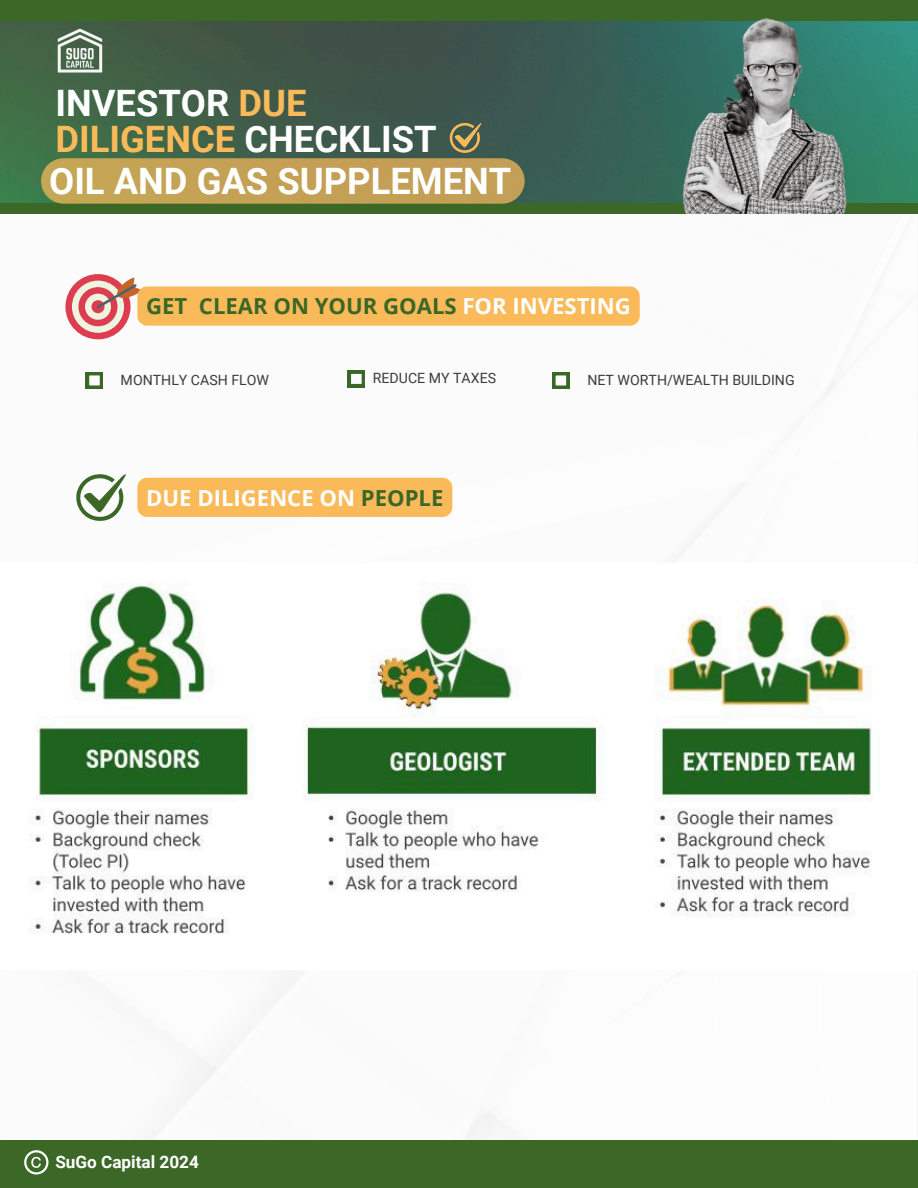
<style>
.page{position:relative;width:918px;height:1188px;background:#fff}
.page>*{position:absolute;margin:0;border:0;box-sizing:border-box;transform-origin:0 0}
.t1{font:700 36.45px/36.2px "Roboto";color:#fff}
.t2{font:700 22.05px "Open Sans";color:#3b6727}
.t3{font:700 22.05px "Open Sans";color:#fff}
.t4{font:700 17.1px "Roboto";color:#fff}
.t5{font:14.1px "Roboto";color:#3d3b3a}
.s1{color:#faba59}
.s2{color:#fff}
.s3{color:#3b6727}
</style>
<div class="page">
<img style="left:0;top:21px;width:646px;height:183px">
<div style="left:0;top:0;width:918px;height:21px;background:#3b6727"></div>
<div style="left:0;top:204px;width:918px;height:10px;background:#3b6727"></div>
<svg style="left:86px;top:372px;width:17px;height:17px"></svg>
<svg style="left:348px;top:371px;width:17px;height:16px"></svg>
<svg style="left:552px;top:372px;width:17px;height:17px"></svg>
<div style="left:0;top:1140px;width:918px;height:48px;background:#3b6727"></div>
<svg style="left:24px;top:1150px;width:24px;height:25px"></svg>
<img style="left:646px;top:18px;width:272px;height:196px">
<img style="left:35px;top:584px;width:837px;height:350px">
<svg style="left:76px;top:474px;width:50px;height:47px"></svg>
<svg style="left:65px;top:274px;width:575px;height:65px"></svg>
<div style="left:137px;top:478px;width:315px;height:39px;background:#faba59;border-radius:10px"></div>
<img style="left:37px;top:21px;width:86px;height:74px">
<svg style="left:41px;top:122px;width:484px;height:82px;background:#888450"></svg>
<p class="t1" style="left:55px;top:85px;width:383px">INVESTOR <span class="s1">DUE<br>DILIGENCE</span> CHECKLIST</p>
<p class="t1" style="left:49px;top:164px;width:464px">OIL AND GAS SUPPLEMENT</p>
<h1 class="t2" style="left:146px;top:291px;width:486px">GET CLEAR ON YOUR GOALS <span class="s2">FOR INVESTING</span></h1>
<p class="t5" style="left:121px;top:372px;width:150px">MONTHLY CASH FLOW</p>
<h1 class="t5" style="left:373px;top:370px;width:125px">REDUCE MY TAXES</h1>
<p class="t5" style="left:588px;top:372px;width:209px">NET WORTH/WEALTH BUILDING</p>
<p class="t3" style="left:146px;top:482px;width:299px">DUE DILIGENCE ON <span class="s3">PEOPLE</span></p>
<p class="t4" style="left:55px;top:1153px;width:145px">SuGo Capital 2024</p>
</div>
